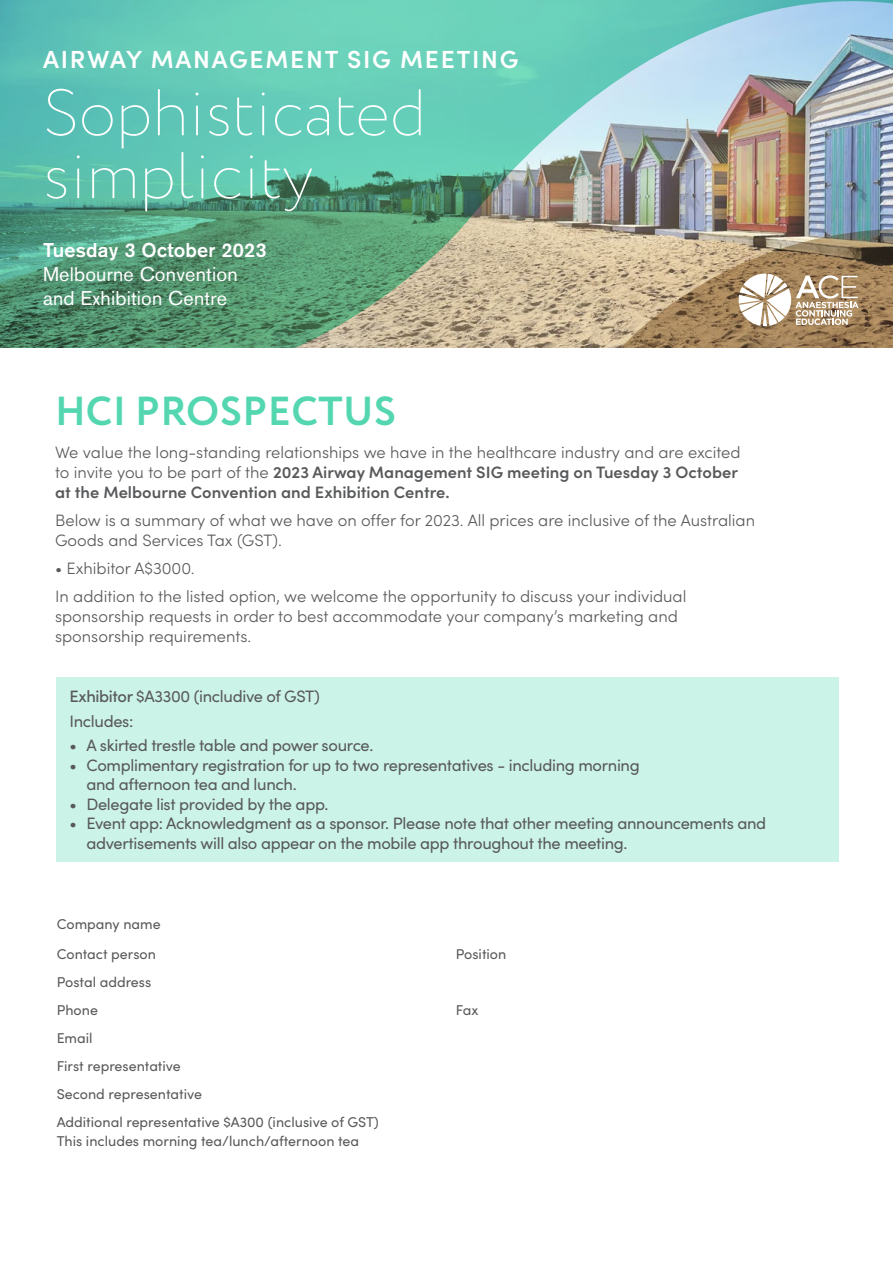
<style>
.page{position:relative;width:893px;height:1263px;background:#fff}
.page>*{position:absolute;margin:0;border:0;box-sizing:border-box;transform-origin:0 0}
.t1{font:200 65.7px/62.8px "Circe";color:#fff}
.t2{font:700 40.5px "Circe";letter-spacing:.01em;color:#54d7b0}
.t3{font:600 24.75px "Sofia Pro";letter-spacing:.07em;color:#fff}
.t4{font:19.8px/23.7px "Akzidenz Grotesk Pro";letter-spacing:.01em;color:#fff}
.t5{font:500 19.8px "Akzidenz Grotesk Pro";letter-spacing:.01em;color:#fff}
.t6{font:300 16.5px/19.8px "Sofia Pro";color:#58595b}
.t7{font:16.5px/19.5px "Sofia Pro";letter-spacing:-.02em;color:#58595b}
.t8{font:14.25px/28px "Sofia Pro";color:#58595b}
.s1{font-weight:600}
.s2{font-weight:500}
</style>
<div class="page">
<img style="left:0;top:0;width:893px;height:348px">
<svg style="left:738px;top:273px;width:121px;height:53px"></svg>
<div style="left:57px;top:676px;width:782px;height:185px;background:#ccf3e7"></div>
<h3 class="t3" style="left:43px;top:40px;width:477px">AIRWAY MANAGEMENT SIG MEETING</h3>
<h1 class="t1" style="left:43px;top:83px;width:385px">Sophisticated simplicity</h1>
<p class="t5" style="left:43px;top:237px;width:225px">Tuesday 3 October 2023</p>
<p class="t4" style="left:43px;top:262px;width:196px">Melbourne Convention and Exhibition Centre</p>
<h2 class="t2" style="left:55px;top:384px;width:343px">HCI PROSPECTUS</h2>
<p class="t6" style="left:55px;top:441px;width:687px">We value the long-standing relationships we have in the healthcare industry and are excited to invite you to be part of the <span class="s1">2023 Airway Management SIG meeting on Tuesday 3 October at the Melbourne Convention and Exhibition Centre.</span></p>
<p class="t6" style="left:55px;top:509px;width:701px">Below is a summary of what we have on offer for 2023. All prices are inclusive of the Australian<br>Goods and Services Tax (GST).</p>
<p class="t6" style="left:55px;top:553px;width:633px;line-height:28.3px">• Exhibitor A$3000.<br>In addition to the listed option, we welcome the opportunity to discuss your individual</p>
<p class="t6" style="left:55px;top:605px;width:624px">sponsorship requests in order to best accommodate your company’s marketing and sponsorship requirements.</p>
<p class="t7" style="left:69px;top:682px;width:252px;line-height:25.8px"><span class="s2">Exhibitor</span> $A3300 (includive of GST)<br>Includes:</p>
<p class="t7" style="left:69px;top:735px;width:305px">• A skirted trestle table and power source.</p>
<p class="t7" style="left:86px;top:754px;width:555px;text-indent:-17px">• Complimentary registration for up to two representatives - including morning and afternoon tea and lunch.</p>
<p class="t7" style="left:69px;top:793px;width:261px">• Delegate list provided by the app.</p>
<p class="t7" style="left:86px;top:813px;width:681px;text-indent:-17px">• Event app: Acknowledgment as a sponsor. Please note that other meeting announcements and advertisements will also appear on the mobile app throughout the meeting.</p>
<p class="t8" style="left:57px;top:908px;width:106px;line-height:30.2px">Company name<br>Contact person</p>
<p class="t8" style="left:57px;top:967px;width:96px">Postal address<br>Phone</p>
<p class="t8" style="left:57px;top:1023px;width:324px">Email<br>First representative<br>Second representative<br>Additional representative $A300 (inclusive of GST)</p>
<p class="t8" style="left:57px;top:1126px;width:304px">This includes morning tea/lunch/afternoon tea</p>
<p class="t8" style="left:456px;top:939px;width:52px">Position</p>
<p class="t8" style="left:456px;top:995px;width:24px">Fax</p>
</div>
